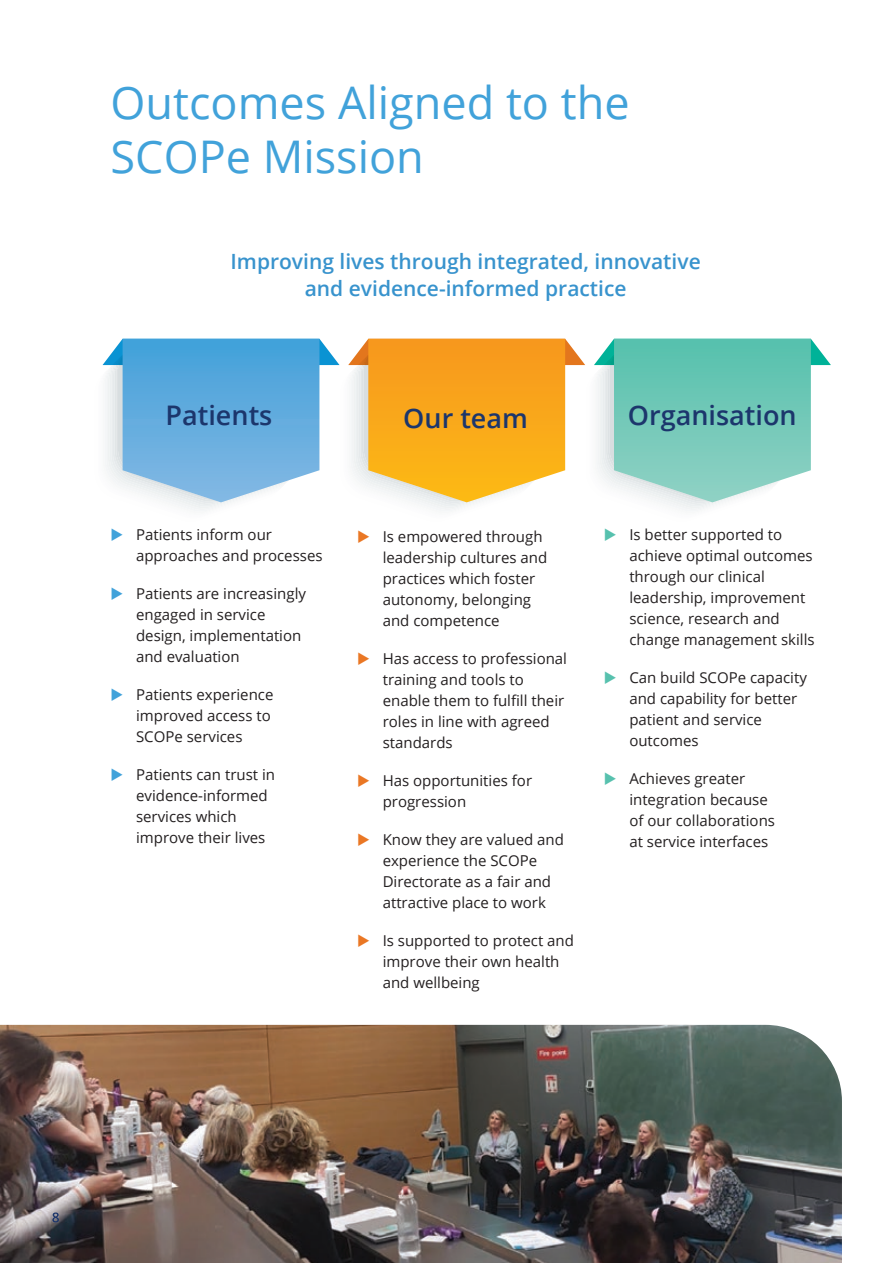
<style>
.page{position:relative;width:893px;height:1263px;background:#fff}
.page>*{position:absolute;margin:0;border:0;box-sizing:border-box;transform-origin:0 0}
.t1{font:45px/54px "Open Sans";color:#41a2da}
.t2{font:600 27px "Open Sans";color:#1c366c}
.t3{font:600 21px/27px "Open Sans";color:#3893cd;text-align:center}
.t4{font:15px/21px "Open Sans";color:#231f20}
.s1{color:#41a2da}
.s2{color:#ea7724}
.s3{color:#57c1ae}
</style>
<div class="page">
<svg style="left:102px;top:339px;width:729px;height:172px"></svg>
<img style="left:0;top:1025px;width:842px;height:238px">
<svg style="left:52px;top:1212px;width:7px;height:10px"></svg>
<h1 class="t1" style="left:111px;top:75px;width:521px">Outcomes Aligned to the<br>SCOPe Mission</h1>
<h3 class="t3" style="left:231px;top:247px;width:472px">Improving lives through integrated, innovative and evidence-informed practice</h3>
<h2 class="t2" style="left:166px;top:397px;width:108px">Patients</h2>
<h2 class="t2" style="left:403px;top:399px;width:126px">Our team</h2>
<h2 class="t2" style="left:628px;top:397px;width:170px">Organisation</h2>
<p class="t4" style="left:136px;top:524px;width:188px;text-indent:-26px"><span class="s1">◆</span> Patients inform our approaches and processes</p>
<p class="t4" style="left:136px;top:583px;width:171px;text-indent:-26px"><span class="s1">◆</span> Patients are increasingly engaged in service design, implementation and evaluation</p>
<p class="t4" style="left:136px;top:684px;width:139px;text-indent:-26px"><span class="s1">◆</span> Patients experience improved access to<br>SCOPe services</p>
<p class="t4" style="left:136px;top:764px;width:140px;text-indent:-26px"><span class="s1">◆</span> Patients can trust in evidence-informed services which improve their lives</p>
<p class="t4" style="left:383px;top:526px;width:166px;text-indent:-26px"><span class="s2">◆</span> Is empowered through leadership cultures and practices which foster autonomy, belonging and competence</p>
<p class="t4" style="left:383px;top:648px;width:186px;text-indent:-26px"><span class="s2">◆</span> Has access to professional training and tools to enable them to fulfill their roles in line with agreed standards</p>
<p class="t4" style="left:383px;top:770px;width:151px;text-indent:-26px"><span class="s2">◆</span> Has opportunities for progression</p>
<p class="t4" style="left:383px;top:829px;width:183px;text-indent:-26px"><span class="s2">◆</span> Know they are valued and experience the SCOPe<br>Directorate as a fair and attractive place to work</p>
<p class="t4" style="left:383px;top:930px;width:193px;text-indent:-26px"><span class="s2">◆</span> Is supported to protect and improve their own health and wellbeing</p>
<p class="t4" style="left:629px;top:524px;width:187px;text-indent:-26px"><span class="s3">◆</span> Is better supported to achieve optimal outcomes through our clinical leadership, improvement science, research and change management skills</p>
<p class="t4" style="left:629px;top:667px;width:179px;text-indent:-26px"><span class="s3">◆</span> Can build SCOPe capacity and capability for better patient and service outcomes</p>
<p class="t4" style="left:629px;top:768px;width:147px;text-indent:-26px"><span class="s3">◆</span> Achieves greater integration because of our collaborations at service interfaces</p>
</div>
